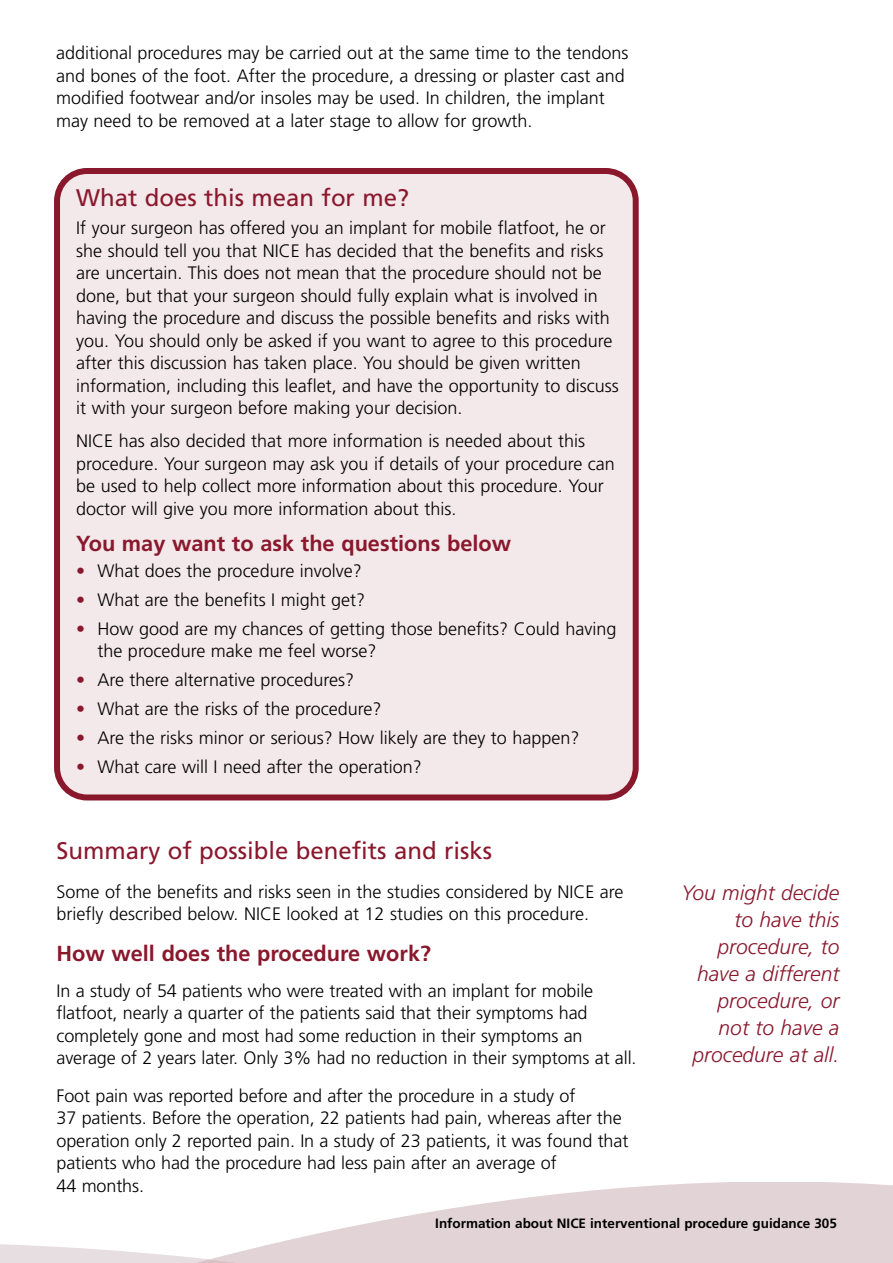
<style>
.page{position:relative;width:893px;height:1263px;background:#fff}
.page>*{position:absolute;margin:0;border:0;box-sizing:border-box;transform-origin:0 0}
.t1{font:24px "Frutiger";color:#8a182d}
.t2{font:700 21.75px "Frutiger";color:#8a182d}
.t3{font:italic 300 21px/27px "Frutiger";color:#8a182d;text-align:right}
.t4{font:300 18px/22.5px "Frutiger";color:#000}
.t5{font:700 13.5px "Frutiger";color:#000}
.s1{color:#8a182d}
</style>
<div class="page">
<svg style="left:281px;top:1182px;width:612px;height:60px;fill:#e2d3d6"></svg>
<svg style="left:0;top:1242px;width:893px;height:21px;background:#e6dadc"></svg>
<div style="left:54px;top:168px;width:585px;height:632px;background:#f3e8ea"></div>
<p class="t4" style="left:56px;top:43px;width:574px">additional procedures may be carried out at the same time to the tendons and bones of the foot. After the procedure, a dressing or plaster cast and modified footwear and/or insoles may be used. In children, the implant may need to be removed at a later stage to allow for growth.</p>
<h1 class="t1" style="left:76px;top:188px;width:334px">What does this mean for me?</h1>
<p class="t4" style="left:76px;top:218px;width:544px">If your surgeon has offered you an implant for mobile flatfoot, he or she should tell you that NICE has decided that the benefits and risks are uncertain. This does not mean that the procedure should not be done, but that your surgeon should fully explain what is involved in having the procedure and discuss the possible benefits and risks with you. You should only be asked if you want to agree to this procedure after this discussion has taken place. You should be given written information, including this leaflet, and have the opportunity to discuss it with your surgeon before making your decision.</p>
<p class="t4" style="left:76px;top:431px;width:540px">NICE has also decided that more information is needed about this procedure. Your surgeon may ask you if details of your procedure can be used to help collect more information about this procedure. Your doctor will give you more information about this.</p>
<p class="t2" style="left:76px;top:534px;width:436px">You may want to ask the questions below</p>
<p class="t4" style="left:76px;top:561px;width:287px"><span class="s1">•</span> What does the procedure involve?</p>
<p class="t4" style="left:76px;top:590px;width:290px"><span class="s1">•</span> What are the benefits I might get?</p>
<p class="t4" style="left:97px;top:619px;width:520px;text-indent:-21px"><span class="s1">•</span> How good are my chances of getting those benefits? Could having the procedure make me feel worse?</p>
<p class="t4" style="left:76px;top:670px;width:279px"><span class="s1">•</span> Are there alternative procedures?</p>
<p class="t4" style="left:76px;top:699px;width:307px"><span class="s1">•</span> What are the risks of the procedure?</p>
<p class="t4" style="left:76px;top:728px;width:505px"><span class="s1">•</span> Are the risks minor or serious? How likely are they to happen?</p>
<p class="t4" style="left:76px;top:757px;width:347px"><span class="s1">•</span> What care will I need after the operation?</p>
<h1 class="t1" style="left:57px;top:841px;width:437px">Summary of possible benefits and risks</h1>
<p class="t4" style="left:57px;top:882px;width:569px">Some of the benefits and risks seen in the studies considered by NICE are briefly described below. NICE looked at 12 studies on this procedure.</p>
<p class="t2" style="left:57px;top:944px;width:376px">How well does the procedure work?</p>
<p class="t4" style="left:57px;top:981px;width:582px">In a study of 54 patients who were treated with an implant for mobile flatfoot, nearly a quarter of the patients said that their symptoms had completely gone and most had some reduction in their symptoms an average of 2 years later. Only 3% had no reduction in their symptoms at all.</p>
<p class="t4" style="left:57px;top:1085px;width:573px">Foot pain was reported before and after the procedure in a study of<br>37 patients. Before the operation, 22 patients had pain, whereas after the operation only 2 reported pain. In a study of 23 patients, it was found that patients who had the procedure had less pain after an average of<br>44 months.</p>
<p class="t3" style="left:681px;top:881px;width:160px">You might decide to have this procedure, to have a different procedure, or<br>not to have a procedure at all.</p>
<p class="t5" style="left:435px;top:1218px;width:403px">Information about NICE interventional procedure guidance 305</p>
</div>
